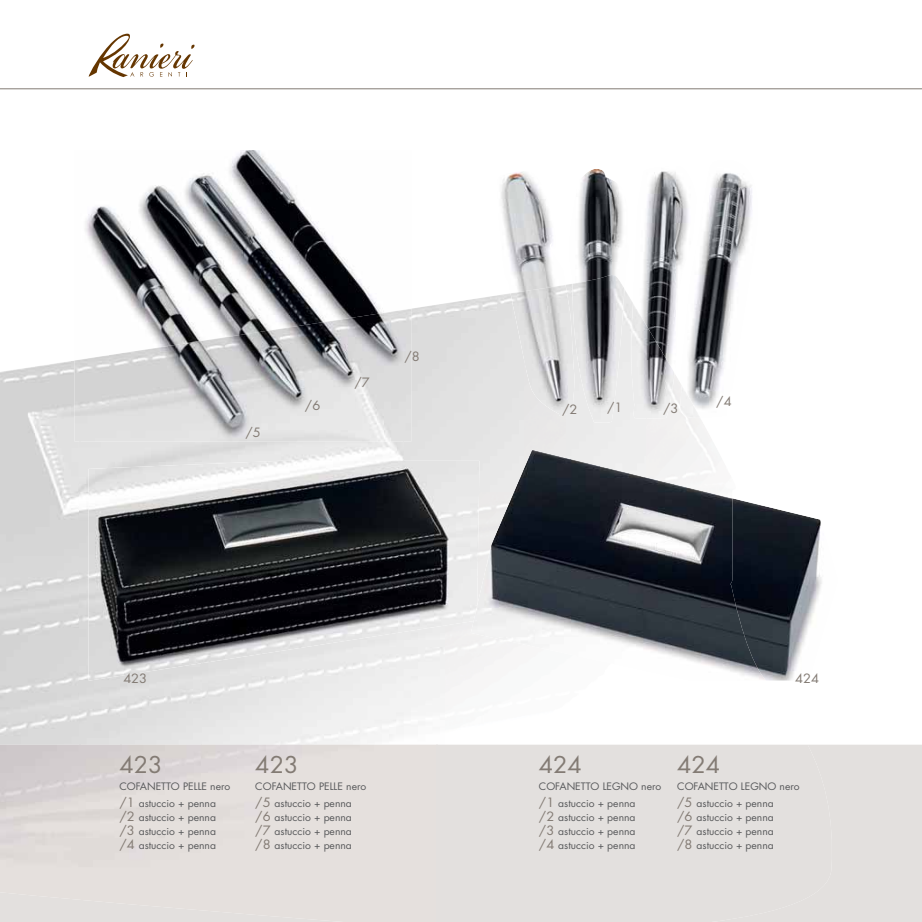
<style>
.page{position:relative;width:922px;height:922px;background:#fff}
.page>*{position:absolute;margin:0;border:0;box-sizing:border-box;transform-origin:0 0}
.t1{font:22.5px "Futura";color:#837b74}
.t2{font:12.5px "Futura";color:#837b74}
.t3{font:10px/13.8px "Futura";color:#58595b}
.s1{font-size:12.5px;color:#837b74}
</style>
<div class="page">
<img style="left:0;top:361px;width:80px;height:383px">
<img style="left:80px;top:441px;width:324px;height:51px">
<img style="left:80px;top:492px;width:40px;height:252px">
<div style="left:120px;top:680px;width:82px;height:64px;background:#e1e1e1"></div>
<div style="left:834px;top:744px;width:87px;height:177px;background:#e3e0de"></div>
<svg style="left:89px;top:34px;width:106px;height:43px"></svg>
<hr style="left:0;top:89px;width:921px;height:1px;background:#837b74">
<img style="left:89px;top:460px;width:381px;height:220px">
<img style="left:568px;top:169px;width:57px;height:120px">
<img style="left:572px;top:275px;width:52px;height:148px">
<img style="left:632px;top:171px;width:48px;height:156px">
<img style="left:629px;top:303px;width:45px;height:115px">
<img style="left:680px;top:173px;width:72px;height:236px">
<img style="left:678px;top:385px;width:22px;height:33px">
<img style="left:501px;top:172px;width:53px;height:113px">
<img style="left:510px;top:285px;width:65px;height:131px">
<img style="left:85px;top:150px;width:293px;height:158px">
<img style="left:74px;top:308px;width:337px;height:133px">
<img style="left:765px;top:506px;width:57px;height:174px">
<img style="left:470px;top:449px;width:295px;height:231px">
<img style="left:473px;top:605px;width:4px;height:16px">
<p class="t2" style="left:245px;top:426px;width:17px">/5</p>
<p class="t2" style="left:305px;top:400px;width:17px">/6</p>
<p class="t2" style="left:354px;top:377px;width:17px">/7</p>
<p class="t2" style="left:404px;top:350px;width:17px">/8</p>
<p class="t2" style="left:562px;top:404px;width:17px">/2</p>
<p class="t2" style="left:607px;top:402px;width:17px">/1</p>
<p class="t2" style="left:663px;top:402px;width:17px">/3</p>
<p class="t2" style="left:716px;top:395px;width:17px">/4</p>
<p class="t2" style="left:123px;top:672px;width:25px">423</p>
<p class="t2" style="left:795px;top:672px;width:25px">424</p>
<h1 class="t1" style="left:119px;top:753px;width:45px">423</h1>
<p class="t3" style="left:119px;top:778px;width:112px;line-height:17.2px">COFANETTO PELLE nero <span class="s1">/1</span> astuccio + penna</p>
<p class="t3" style="left:119px;top:811px;width:98px;text-align:justify"><span class="s1">/2</span> astuccio + penna <span class="s1">/3</span> astuccio + penna <span class="s1">/4</span> astuccio + penna</p>
<h1 class="t1" style="left:255px;top:753px;width:45px">423</h1>
<p class="t3" style="left:255px;top:778px;width:112px;line-height:17.2px">COFANETTO PELLE nero <span class="s1">/5</span> astuccio + penna</p>
<p class="t3" style="left:255px;top:811px;width:98px;text-align:justify"><span class="s1">/6</span> astuccio + penna <span class="s1">/7</span> astuccio + penna <span class="s1">/8</span> astuccio + penna</p>
<h1 class="t1" style="left:539px;top:753px;width:45px">424</h1>
<p class="t3" style="left:539px;top:778px;width:124px;line-height:17.2px">COFANETTO LEGNO nero <span class="s1">/1</span> astuccio + penna</p>
<p class="t3" style="left:539px;top:811px;width:98px;text-align:justify"><span class="s1">/2</span> astuccio + penna <span class="s1">/3</span> astuccio + penna <span class="s1">/4</span> astuccio + penna</p>
<h1 class="t1" style="left:677px;top:753px;width:45px">424</h1>
<p class="t3" style="left:677px;top:778px;width:124px;line-height:17.2px">COFANETTO LEGNO nero <span class="s1">/5</span> astuccio + penna</p>
<p class="t3" style="left:677px;top:811px;width:98px;text-align:justify"><span class="s1">/6</span> astuccio + penna <span class="s1">/7</span> astuccio + penna <span class="s1">/8</span> astuccio + penna</p>
</div>
